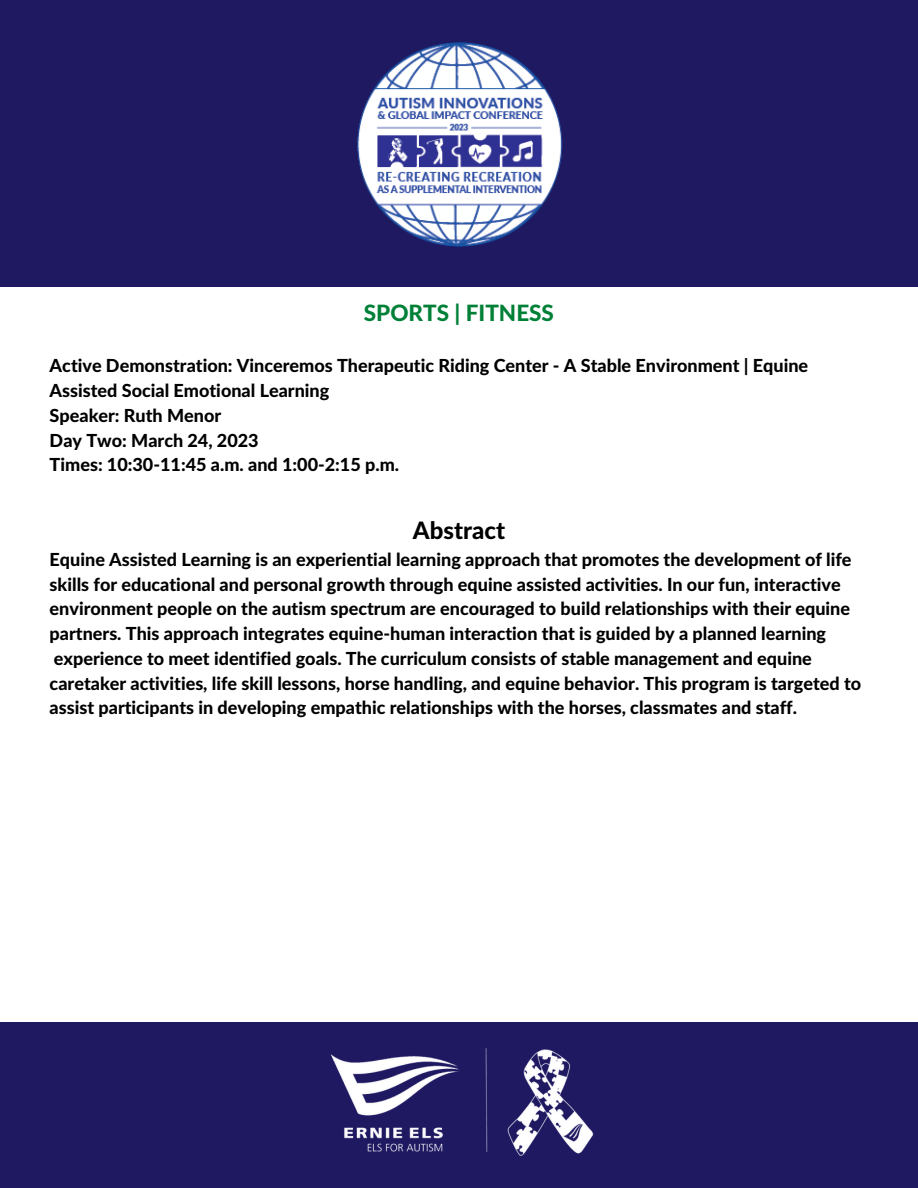
<style>
.page{position:relative;width:918px;height:1188px;background:#fff}
.page>*{position:absolute;margin:0;border:0;box-sizing:border-box;transform-origin:0 0}
.t1{font:800 24px "Lato Latin";color:#000}
.t2{font:800 22.5px "Lato Latin";color:#008037}
.t3{font:800 18px/24.8px "Lato Latin";color:#000}
</style>
<div class="page">
<div style="left:0;top:1023px;width:918px;height:165px;background:#1f1961"></div>
<img style="left:330px;top:1049px;width:264px;height:107px">
<div style="left:0;top:0;width:918px;height:287px;background:#1f1961"></div>
<img style="left:357px;top:42px;width:206px;height:205px">
<p class="t2" style="left:364px;top:303px;width:192px">SPORTS | FITNESS</p>
<p class="t3" style="left:50px;top:355px;width:760px">Active Demonstration: Vinceremos Therapeutic Riding Center - A Stable Environment | Equine Assisted Social Emotional Learning<br>Speaker: Ruth Menor<br>Day Two: March 24, 2023<br>Times: 10:30-11:45 a.m. and 1:00-2:15 p.m.</p>
<h1 class="t1" style="left:413px;top:520px;width:94px">Abstract</h1>
<p class="t3" style="left:50px;top:548px;width:813px">Equine Assisted Learning is an experiential learning approach that promotes the development of life skills for educational and personal growth through equine assisted activities. In our fun, interactive environment people on the autism spectrum are encouraged to build relationships with their equine partners. This approach integrates equine-human interaction that is guided by a planned learning experience to meet identified goals. The curriculum consists of stable management and equine caretaker activities, life skill lessons, horse handling, and equine behavior. This program is targeted to assist participants in developing empathic relationships with the horses, classmates and staff.</p>
</div>
